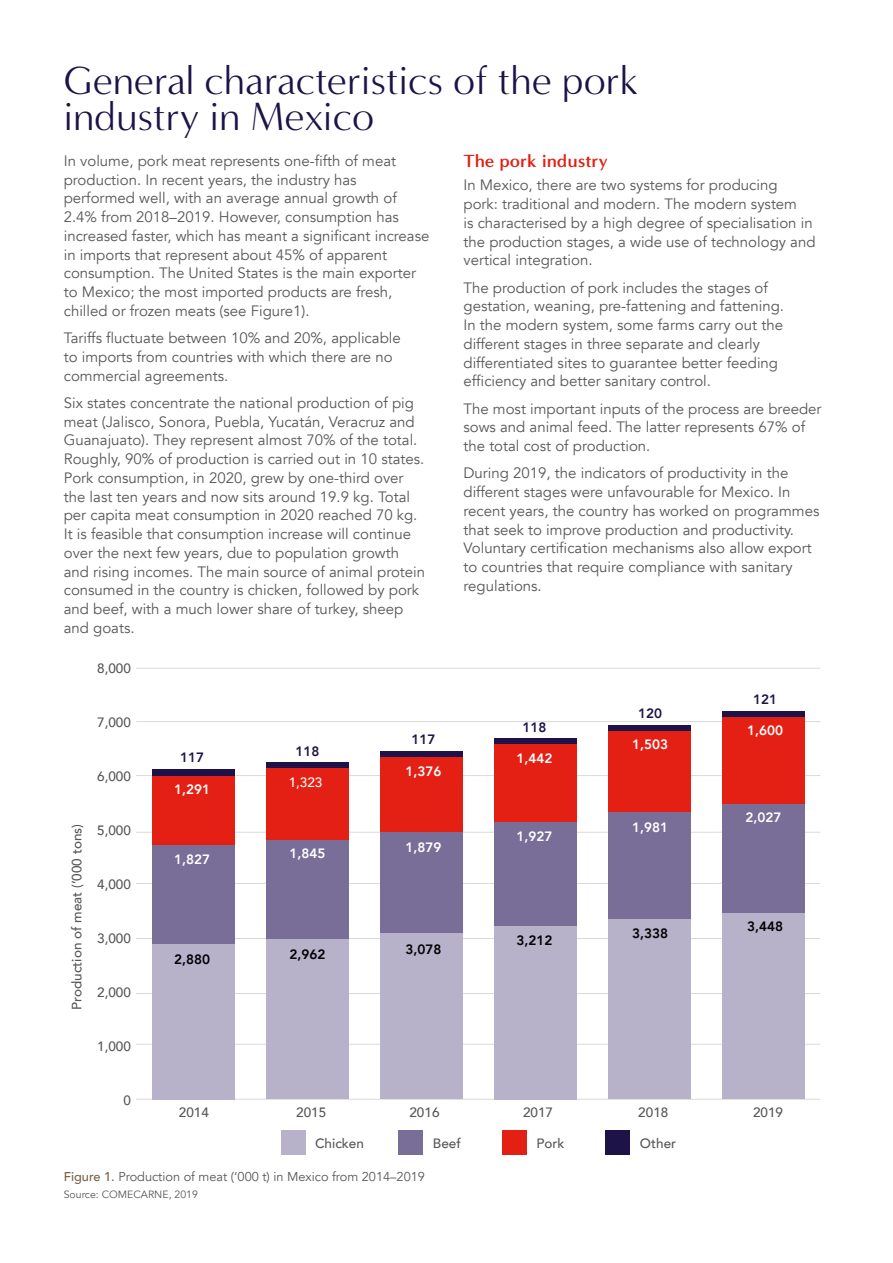
<style>
.page{position:relative;width:893px;height:1263px;background:#fff}
.page>*{position:absolute;margin:0;border:0;box-sizing:border-box;transform-origin:0 0}
.MAIN_HEADING__export{font:40.5px/36px "Minerva Modern";color:#1e1348}
.SUB_HEADING_1__expor{font:700 18px "Minerva Modern";color:#e41f13}
.MAIN_BODY__export{font:15px/18.8px "Avenir";color:#575756}
.t1{font:500 13.5px "Avenir";color:#575756}
.t2{font:800 13.5px "Avenir";color:#fff}
.t3{font:800 13.5px "Avenir";color:#000}
.t4{font:800 13.5px "Avenir";color:#1e1348}
.t5{font:500 13.5px "Avenir";color:#fff}
.MAIN_CAPTION__export{font:12.75px "Avenir";color:#575756}
.SOURCE_CREDIT__expor{font:10.5px "Avenir";color:#575756}
.s1{font-weight:500;color:#7b6047}
</style>
<div class="page">
<hr style="left:136px;top:1099px;width:684px;height:1px;background:#dadada">
<hr style="left:136px;top:1044px;width:684px;height:1px;background:#dadada">
<hr style="left:136px;top:993px;width:684px;height:1px;background:#dadada">
<hr style="left:136px;top:938px;width:684px;height:1px;background:#dadada">
<hr style="left:136px;top:883px;width:684px;height:1px;background:#dadada">
<hr style="left:136px;top:832px;width:684px;height:1px;background:#dadada">
<hr style="left:136px;top:775px;width:684px;height:1px;background:#dadada">
<hr style="left:136px;top:721px;width:684px;height:1px;background:#dadada">
<hr style="left:136px;top:668px;width:684px;height:1px;background:#dadada">
<div style="left:152px;top:769px;width:82px;height:7px;background:#1e1348"></div>
<div style="left:266px;top:762px;width:82px;height:7px;background:#1e1348"></div>
<div style="left:380px;top:751px;width:82px;height:7px;background:#1e1348"></div>
<div style="left:494px;top:738px;width:82px;height:6px;background:#1e1348"></div>
<div style="left:608px;top:725px;width:82px;height:6px;background:#1e1348"></div>
<div style="left:722px;top:711px;width:82px;height:7px;background:#1e1348"></div>
<div style="left:152px;top:776px;width:82px;height:69px;background:#e41f13"></div>
<div style="left:266px;top:769px;width:82px;height:71px;background:#e41f13"></div>
<div style="left:380px;top:758px;width:82px;height:74px;background:#e41f13"></div>
<div style="left:494px;top:744px;width:82px;height:78px;background:#e41f13"></div>
<div style="left:608px;top:731px;width:82px;height:81px;background:#e41f13"></div>
<div style="left:722px;top:718px;width:82px;height:86px;background:#e41f13"></div>
<div style="left:152px;top:845px;width:82px;height:99px;background:#786e97"></div>
<div style="left:266px;top:840px;width:82px;height:99px;background:#786e97"></div>
<div style="left:380px;top:832px;width:82px;height:101px;background:#786e97"></div>
<div style="left:494px;top:822px;width:82px;height:104px;background:#786e97"></div>
<div style="left:608px;top:812px;width:82px;height:107px;background:#786e97"></div>
<div style="left:722px;top:804px;width:82px;height:109px;background:#786e97"></div>
<div style="left:152px;top:944px;width:82px;height:155px;background:#b7b1ca"></div>
<div style="left:266px;top:939px;width:82px;height:160px;background:#b7b1ca"></div>
<div style="left:380px;top:933px;width:82px;height:166px;background:#b7b1ca"></div>
<div style="left:494px;top:926px;width:82px;height:173px;background:#b7b1ca"></div>
<div style="left:608px;top:919px;width:82px;height:180px;background:#b7b1ca"></div>
<div style="left:722px;top:913px;width:82px;height:186px;background:#b7b1ca"></div>
<div style="left:281px;top:1130px;width:24px;height:25px;background:#b7b1ca"></div>
<div style="left:398px;top:1130px;width:25px;height:25px;background:#786e97"></div>
<div style="left:502px;top:1130px;width:25px;height:25px;background:#e41f13"></div>
<div style="left:606px;top:1130px;width:24px;height:25px;background:#1e1348"></div>
<p class="MAIN_HEADING__export" style="left:64px;top:63px;width:576px">General characteristics of the pork industry in Mexico</p>
<p class="MAIN_BODY__export" style="left:64px;top:152px;width:367px">In volume, pork meat represents one-fifth of meat production. In recent years, the industry has performed well, with an average annual growth of 2.4% from 2018–2019. However, consumption has increased faster, which has meant a significant increase in imports that represent about 45% of apparent consumption. The United States is the main exporter to Mexico; the most imported products are fresh, chilled or frozen meats (see Figure1).</p>
<p class="MAIN_BODY__export" style="left:64px;top:329px;width:338px">Tariffs fluctuate between 10% and 20%, applicable to imports from countries with which there are no commercial agreements.</p>
<p class="MAIN_BODY__export" style="left:64px;top:394px;width:363px">Six states concentrate the national production of pig meat (Jalisco, Sonora, Puebla, Yucatán, Veracruz and Guanajuato). They represent almost 70% of the total.<br>Roughly, 90% of production is carried out in 10 states.<br>Pork consumption, in 2020, grew by one-third over the last ten years and now sits around 19.9 kg. Total per capita meat consumption in 2020 reached 70 kg.<br>It is feasible that consumption increase will continue over the next few years, due to population growth and rising incomes. The main source of animal protein consumed in the country is chicken, followed by pork and beef, with a much lower share of turkey, sheep and goats.</p>
<p class="SUB_HEADING_1__expor" style="left:463px;top:151px;width:146px">The pork industry</p>
<p class="MAIN_BODY__export" style="left:463px;top:176px;width:353px">In Mexico, there are two systems for producing pork: traditional and modern. The modern system<br>is characterised by a high degree of specialisation in the production stages, a wide use of technology and vertical integration.</p>
<p class="MAIN_BODY__export" style="left:463px;top:278px;width:322px">The production of pork includes the stages of gestation, weaning, pre-fattening and fattening.<br>In the modern system, some farms carry out the different stages in three separate and clearly differentiated sites to guarantee better feeding efficiency and better sanitary control.</p>
<p class="MAIN_BODY__export" style="left:463px;top:399px;width:360px">The most important inputs of the process are breeder sows and animal feed. The latter represents 67% of the total cost of production.</p>
<p class="MAIN_BODY__export" style="left:463px;top:464px;width:357px">During 2019, the indicators of productivity in the different stages were unfavourable for Mexico. In recent years, the country has worked on programmes that seek to improve production and productivity.<br>Voluntary certification mechanisms also allow export to countries that require compliance with sanitary regulations.</p>
<p class="t1" style="left:97px;top:657px;width:35px">8,000</p>
<p class="t1" style="left:97px;top:711px;width:35px">7,000</p>
<p class="t1" style="left:97px;top:765px;width:35px">6,000</p>
<p class="t1" style="left:65px;top:1009px;width:187px;rotate:-90deg">Production of meat (’000 tons)</p>
<p class="t1" style="left:97px;top:819px;width:35px">5,000</p>
<p class="t1" style="left:97px;top:873px;width:35px">4,000</p>
<p class="t1" style="left:97px;top:926px;width:35px">3,000</p>
<p class="t1" style="left:97px;top:980px;width:35px">2,000</p>
<p class="t1" style="left:97px;top:1034px;width:35px">1,000</p>
<p class="t1" style="left:123px;top:1088px;width:9px">0</p>
<p class="t4" style="left:180px;top:747px;width:25px">117</p>
<p class="t2" style="left:174px;top:778px;width:37px">1,291</p>
<p class="t2" style="left:174px;top:849px;width:37px">1,827</p>
<p class="t3" style="left:174px;top:948px;width:37px">2,880</p>
<p class="t4" style="left:295px;top:740px;width:25px">118</p>
<p class="t5" style="left:289px;top:771px;width:35px">1,323</p>
<p class="t2" style="left:289px;top:842px;width:37px">1,845</p>
<p class="t3" style="left:289px;top:944px;width:37px">2,962</p>
<p class="t4" style="left:411px;top:729px;width:25px">117</p>
<p class="t2" style="left:405px;top:760px;width:37px">1,376</p>
<p class="t2" style="left:405px;top:837px;width:37px">1,879</p>
<p class="t3" style="left:405px;top:938px;width:37px">3,078</p>
<p class="t4" style="left:522px;top:716px;width:25px">118</p>
<p class="t2" style="left:516px;top:748px;width:37px">1,442</p>
<p class="t2" style="left:516px;top:826px;width:37px">1,927</p>
<p class="t3" style="left:516px;top:930px;width:37px">3,212</p>
<p class="t4" style="left:638px;top:702px;width:25px">120</p>
<p class="t2" style="left:632px;top:734px;width:37px">1,503</p>
<p class="t2" style="left:632px;top:817px;width:37px">1,981</p>
<p class="t3" style="left:632px;top:923px;width:37px">3,338</p>
<p class="t4" style="left:753px;top:689px;width:25px">121</p>
<p class="t2" style="left:747px;top:720px;width:37px">1,600</p>
<p class="t2" style="left:745px;top:807px;width:37px">2,027</p>
<p class="t3" style="left:747px;top:915px;width:37px">3,448</p>
<p class="t1" style="left:296px;top:1101px;width:32px">2015</p>
<p class="t1" style="left:409px;top:1101px;width:32px">2016</p>
<p class="t1" style="left:523px;top:1101px;width:32px">2017</p>
<p class="t1" style="left:638px;top:1101px;width:32px">2018</p>
<p class="t1" style="left:753px;top:1101px;width:32px">2019</p>
<p class="t1" style="left:433px;top:1132px;width:30px">Beef</p>
<p class="t1" style="left:536px;top:1132px;width:30px">Pork</p>
<p class="t1" style="left:640px;top:1132px;width:38px">Other</p>
<p class="MAIN_CAPTION__export" style="left:64px;top:1169px;width:363px"><span class="s1">Figure 1.</span> Production of meat (‘000 t) in Mexico from 2014–2019</p>
<p class="SOURCE_CREDIT__expor" style="left:64px;top:1188px;width:136px">Source: COMECARNE, 2019</p>
<p class="t1" style="left:179px;top:1101px;width:32px">2014</p>
<p class="t1" style="left:315px;top:1132px;width:50px">Chicken</p>
</div>
